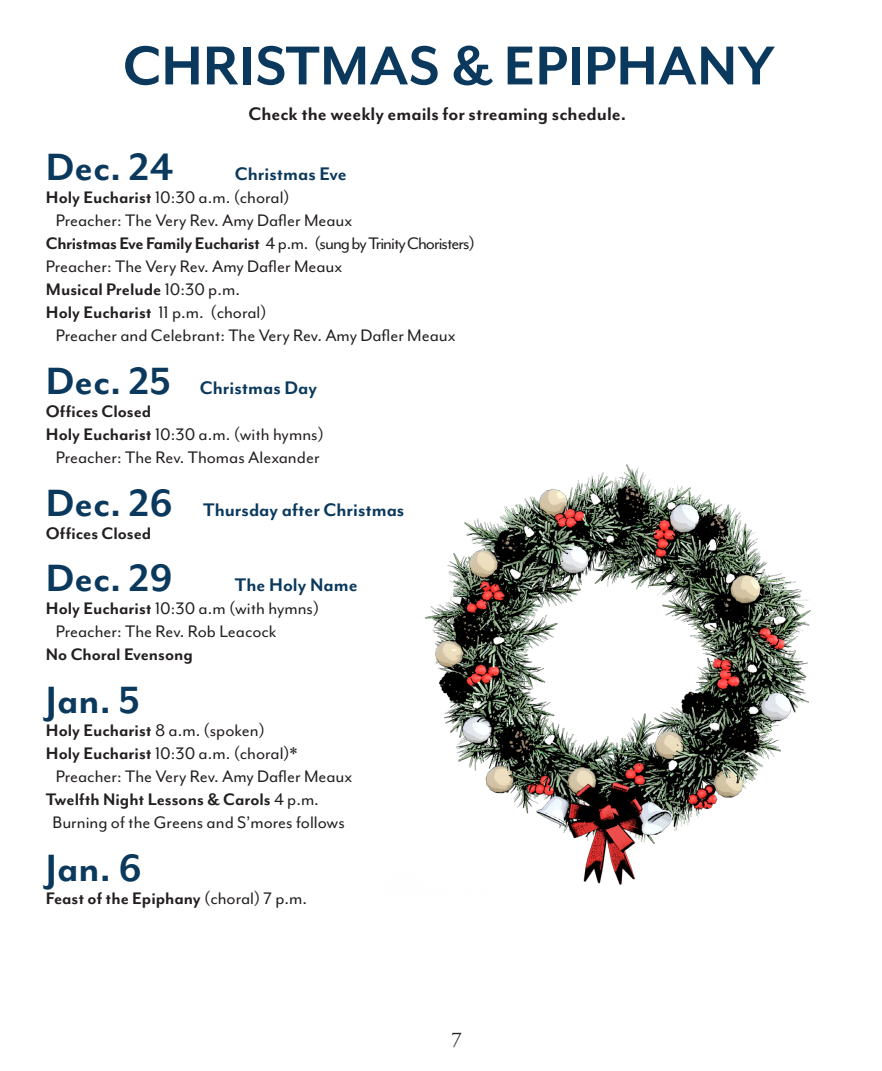
<style>
.page{position:relative;width:882px;height:1071px;background:#fff}
.page>*{position:absolute;margin:0;border:0;box-sizing:border-box;transform-origin:0 0}
.Staff{font:700 63px "Mr Eaves Mod OT";color:#0a395d}
.Staff-2{font:700 43.75px "Mr Eaves Mod OT";color:#0a395d}
.Staff-3{font:700 21px "Mr Eaves Mod OT";color:#0a395d}
.Staff-4{font:700 21px "Mr Eaves Mod OT";color:#231f20}
.t1{font:21px "Adobe Garamond Pro";color:#231f20}
.Staff-5{font:19.25px/23.1px "Mr Eaves Mod OT";color:#231f20}
.Staff-6{font:700 19.25px "Mr Eaves Mod OT";color:#231f20}
.Staff-7{font:19.25px "Mr Eaves Mod OT";letter-spacing:-.05em;color:#231f20}
.s1{font-weight:700}
.s2{font-weight:400}
.s3{font-size:43.75px}
</style>
<div class="page">
<img style="left:424px;top:464px;width:387px;height:421px">
<p class="Staff" style="left:123px;top:30px;width:654px">CHRISTMAS &amp; EPIPHANY</p>
<p class="Staff-4" style="left:249px;top:102px;width:379px">Check the weekly emails for streaming schedule.</p>
<p class="Staff-2" style="left:46px;top:142px;width:129px">Dec. 24</p>
<p class="Staff-3" style="left:235px;top:161px;width:113px">Christmas Eve</p>
<p class="Staff-5" style="left:46px;top:185px;width:245px"><span class="s1">Holy Eucharist</span> 10:30 a.m. (choral)</p>
<p class="Staff-5" style="left:56px;top:208px;width:298px">Preacher: The Very Rev. Amy Dafler Meaux</p>
<p class="Staff-7" style="left:46px;top:232px;width:430px"><span class="s1">Christmas Eve Family Eucharist</span> 4 p.m. (sung by Trinity Choristers)</p>
<p class="Staff-5" style="left:46px;top:255px;width:298px">Preacher: The Very Rev. Amy Dafler Meaux</p>
<p class="Staff-6" style="left:46px;top:278px;width:195px">Musical Prelude <span class="s2">10:30 p.m.</span></p>
<p class="Staff-5" style="left:46px;top:301px;width:222px"><span class="s1">Holy Eucharist</span> 11 p.m. (choral)</p>
<p class="Staff-5" style="left:56px;top:324px;width:401px">Preacher and Celebrant: The Very Rev. Amy Dafler Meaux</p>
<p class="Staff-3" style="left:46px;top:376px;width:273px"><span class="s3">Dec. 25</span> Christmas Day</p>
<p class="Staff-6" style="left:46px;top:400px;width:107px">Offices Closed</p>
<p class="Staff-5" style="left:46px;top:423px;width:279px"><span class="s1">Holy Eucharist</span> 10:30 a.m. (with hymns)</p>
<p class="Staff-5" style="left:56px;top:446px;width:265px">Preacher: The Rev. Thomas Alexander</p>
<p class="Staff-3" style="left:46px;top:497px;width:360px"><span class="s3">Dec. 26</span> Thursday after Christmas</p>
<p class="Staff-6" style="left:46px;top:522px;width:107px">Offices Closed</p>
<p class="Staff-2" style="left:46px;top:553px;width:128px">Dec. 29</p>
<p class="Staff-3" style="left:235px;top:573px;width:124px">The Holy Name</p>
<p class="Staff-5" style="left:46px;top:597px;width:275px"><span class="s1">Holy Eucharist</span> 10:30 a.m (with hymns)</p>
<p class="Staff-5" style="left:46px;top:620px;width:232px;text-indent:10px">Preacher: The Rev. Rob Leacock<br><span class="s1">No Choral Evensong</span></p>
<p class="Staff-2" style="left:46px;top:675px;width:95px">Jan. 5</p>
<p class="Staff-6" style="left:46px;top:719px;width:221px">Holy Eucharist <span class="s2">8 a.m. (spoken)</span></p>
<p class="Staff-5" style="left:46px;top:742px;width:253px"><span class="s1">Holy Eucharist</span> 10:30 a.m. (choral)*</p>
<p class="Staff-5" style="left:46px;top:765px;width:308px;text-indent:10px">Preacher: The Very Rev. Amy Dafler Meaux<br><span class="s1">Twelfth Night Lessons &amp; Carols</span> 4 p.m.</p>
<p class="Staff-5" style="left:53px;top:811px;width:294px">Burning of the Greens and S’mores follows</p>
<p class="Staff-2" style="left:46px;top:843px;width:97px">Jan. 6</p>
<p class="Staff-6" style="left:46px;top:887px;width:263px">Feast of the Epiphany <span class="s2">(choral) 7 p.m.</span></p>
<p class="t1" style="left:452px;top:1027px;width:12px">7</p>
</div>
